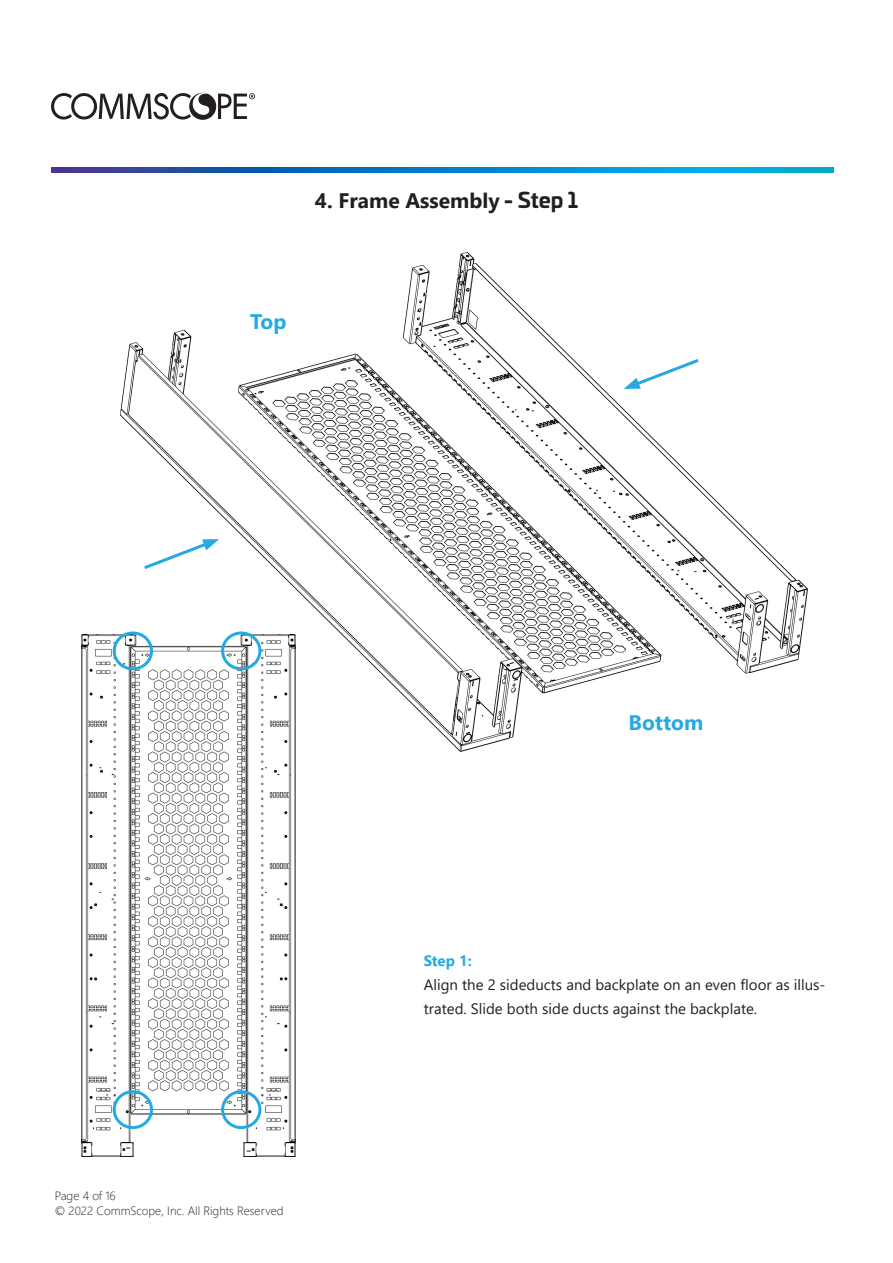
<style>
.page{position:relative;width:893px;height:1263px;background:#fff}
.page>*{position:absolute;margin:0;border:0;box-sizing:border-box;transform-origin:0 0}
.TOC_Title{font:700 21px "Segoe UI";color:#231f20}
.TOC_Title-2{font:700 21px "Segoe UI";color:#24aae1}
.TOC_Title-3{font:15px/24px "Segoe UI";color:#231f20}
.t1{font:300 12px/14.4px "Segoe UI";color:#231f20}
.s1{font-family:"Univia Pro"}
.s2{font-weight:700;color:#24aae1}
</style>
<div class="page">
<svg style="left:51px;top:168px;width:782px;height:5px;background:#0b7bc2"></svg>
<svg style="left:51px;top:93px;width:204px;height:27px"></svg>
<img style="left:121px;top:252px;width:687px;height:500px">
<img style="left:81px;top:635px;width:214px;height:521px">
<div style="left:113px;top:631px;width:40px;height:39px;border:3px solid #24aae1;border-radius:50%"></div>
<div style="left:221px;top:631px;width:40px;height:39px;border:3px solid #24aae1;border-radius:50%"></div>
<div style="left:113px;top:1090px;width:40px;height:39px;border:3px solid #24aae1;border-radius:50%"></div>
<div style="left:221px;top:1090px;width:40px;height:39px;border:3px solid #24aae1;border-radius:50%"></div>
<svg style="left:141px;top:539px;width:78px;height:33px"></svg>
<svg style="left:624px;top:356px;width:78px;height:33px"></svg>
<p class="TOC_Title" style="left:315px;top:180px;width:265px">4. Frame Assembly <span class="s1">- Step 1</span></p>
<p class="TOC_Title-2" style="left:250px;top:302px;width:38px">Top</p>
<p class="t1" style="left:55px;top:1187px;width:230px">Page 4 of 16<br>© 2022 CommScope, Inc. All Rights Reserved</p>
<p class="TOC_Title-2" style="left:629px;top:703px;width:76px">Bottom</p>
<p class="TOC_Title-3" style="left:424px;top:947px;width:403px"><span class="s2">Step 1:<br></span>Align the 2 sideducts and backplate on an even floor as illus&shy;trated. Slide both side ducts against the backplate.</p>
</div>
